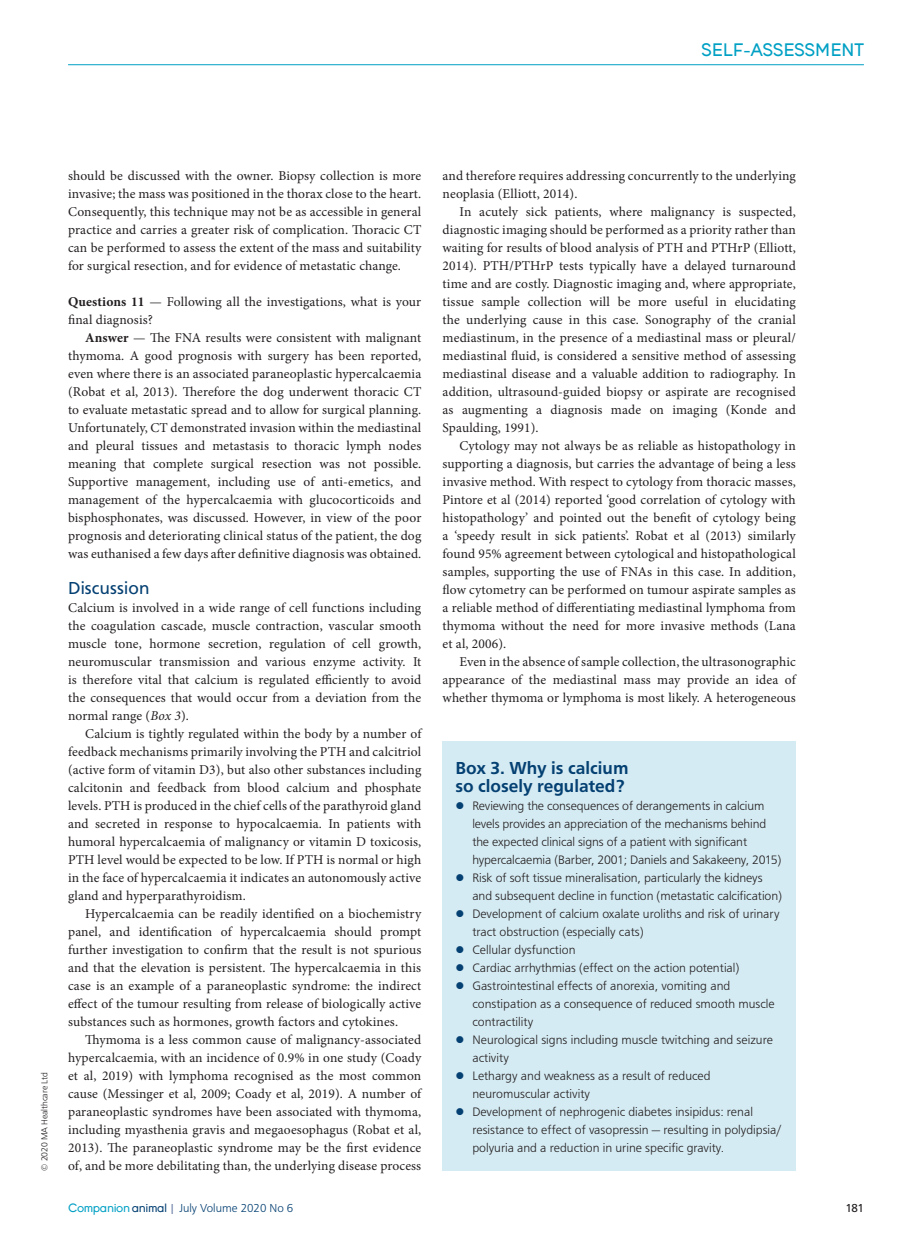
<style>
.page{position:relative;width:915px;height:1242px;background:#fff}
.page>*{position:absolute;margin:0;border:0;box-sizing:border-box;transform-origin:0 0}
.box_head{font:500 18px/18px "Frutus T";color:#044072}
.t1{font:18px "Young";color:#00a0c4}
.head_A{font:18px "Frutus T";letter-spacing:.01em;color:#044072}
.body_text{font:13.5px/18px "Minion Pro";letter-spacing:.005em;color:#231f20;text-align:justify}
.body_no_indent{font:13.5px/18px "Minion Pro";letter-spacing:.01em;color:#231f20}
.t2{font:300 12.75px/18px "Frutus T";color:#231f20}
.t3{font:300 12px "Frutus T";color:#044072}
.t4{font:12px "Frutus T";color:#231f20}
.t5{font:300 9px "Frutus T";letter-spacing:-.01em;color:#231f20}
.s1{font-weight:700}
.s2{font-style:italic}
.s3{color:#044072}
.s4{font-family:"Young";font-weight:400;color:#00a0c4}
.s5{font-family:"Young";font-weight:400}
.s6{font-weight:400;color:#7185aa}
</style>
<div class="page">
<hr style="left:68px;top:64px;width:795px;height:1px;background:#00a0c4">
<div style="left:442px;top:740px;width:353px;height:430px;background:#d5ebf3"></div>
<h1 class="t1" style="left:701px;top:40px;width:164px">Self-assessment</h1>
<p class="t5" style="left:39px;top:1170px;width:100px;rotate:-90deg">© 2020 MA Healthcare Ltd</p>
<p class="body_text" style="left:68px;top:167px;width:354px">should be discussed with the owner. Biopsy collection is more invasive; the mass was positioned in the thorax close to the heart.<br>Consequently, this technique may not be as accessible in general practice and carries a greater risk of complication. Thoracic CT can be performed to assess the extent of the mass and suitability for surgical resection, and for evidence of metastatic change.</p>
<p class="body_no_indent" style="left:68px;top:293px;width:354px"><span class="s1">Questions 11</span> — Following all the investigations, what is your final diagnosis?</p>
<p class="body_text" style="left:68px;top:329px;width:354px;text-indent:17px"><span class="s1">Answer</span> — The FNA results were consistent with malignant thymoma. A good prognosis with surgery has been reported, even where there is an associated paraneoplastic hypercalcaemia (Robat et al, 2013). Therefore the dog underwent thoracic CT to evaluate metastatic spread and to allow for surgical planning.<br>Unfortunately, CT demonstrated invasion within the mediastinal and pleural tissues and metastasis to thoracic lymph nodes meaning that complete surgical resection was not possible.<br>Supportive management, including use of anti-emetics, and management of the hypercalcaemia with glucocorticoids and bisphosphonates, was discussed. However, in view of the poor prognosis and deteriorating clinical status of the patient, the dog was euthanised a few days after definitive diagnosis was obtained.</p>
<p class="head_A" style="left:68px;top:578px;width:83px">Discussion</p>
<p class="body_no_indent" style="left:68px;top:599px;width:354px;text-align:justify">Calcium is involved in a wide range of cell functions including the coagulation cascade, muscle contraction, vascular smooth muscle tone, hormone secretion, regulation of cell growth, neuromuscular transmission and various enzyme activity. It is therefore vital that calcium is regulated efficiently to avoid the consequences that would occur from a deviation from the normal range (<span class="s2">Box 3</span>).</p>
<p class="body_text" style="left:68px;top:725px;width:354px;text-indent:17px">Calcium is tightly regulated within the body by a number of feedback mechanisms primarily involving the PTH and calcitriol (active form of vitamin D3), but also other substances including calcitonin and feedback from blood calcium and phosphate levels. PTH is produced in the chief cells of the parathyroid gland and secreted in response to hypocalcaemia. In patients with humoral hypercalcaemia of malignancy or vitamin D toxicosis, PTH level would be expected to be low. If PTH is normal or high in the face of hypercalcaemia it indicates an autonomously active gland and hyperparathyroidism.</p>
<p class="body_text" style="left:68px;top:905px;width:354px;text-indent:17px">Hypercalcaemia can be readily identified on a biochemistry panel, and identification of hypercalcaemia should prompt further investigation to confirm that the result is not spurious and that the elevation is persistent. The hypercalcaemia in this case is an example of a paraneoplastic syndrome: the indirect effect of the tumour resulting from release of biologically active substances such as hormones, growth factors and cytokines.</p>
<p class="body_text" style="left:68px;top:1031px;width:354px;text-indent:17px">Thymoma is a less common cause of malignancy-associated hypercalcaemia, with an incidence of 0.9% in one study (Coady et al, 2019) with lymphoma recognised as the most common cause (Messinger et al, 2009; Coady et al, 2019). A number of paraneoplastic syndromes have been associated with thymoma, including myasthenia gravis and megaoesophagus (Robat et al, 2013). The paraneoplastic syndrome may be the first evidence of, and be more debilitating than, the underlying disease process</p>
<p class="body_text" style="left:442px;top:167px;width:354px">and therefore requires addressing concurrently to the underlying neoplasia (Elliott, 2014).</p>
<p class="body_text" style="left:442px;top:203px;width:354px;text-indent:17px">In acutely sick patients, where malignancy is suspected, diagnostic imaging should be performed as a priority rather than waiting for results of blood analysis of PTH and PTHrP (Elliott, 2014). PTH/PTHrP tests typically have a delayed turnaround time and are costly. Diagnostic imaging and, where appropriate, tissue sample collection will be more useful in elucidating the underlying cause in this case. Sonography of the cranial mediastinum, in the presence of a mediastinal mass or pleural/ mediastinal fluid, is considered a sensitive method of assessing mediastinal disease and a valuable addition to radiography. In addition, ultrasound-guided biopsy or aspirate are recognised as augmenting a diagnosis made on imaging (Konde and Spaulding, 1991).</p>
<p class="body_text" style="left:442px;top:437px;width:354px;text-indent:17px">Cytology may not always be as reliable as histopathology in supporting a diagnosis, but carries the advantage of being a less invasive method. With respect to cytology from thoracic masses, Pintore et al (2014) reported ‘good correlation of cytology with histopathology’ and pointed out the benefit of cytology being a ‘speedy result in sick patients’. Robat et al (2013) similarly found 95% agreement between cytological and histopathological samples, supporting the use of FNAs in this case. In addition, flow cytometry can be performed on tumour aspirate samples as a reliable method of differentiating mediastinal lymphoma from thymoma without the need for more invasive methods (Lana et al, 2006).</p>
<p class="body_text" style="left:442px;top:653px;width:354px;text-indent:17px">Even in the absence of sample collection, the ultrasonographic appearance of the mediastinal mass may provide an idea of whether thymoma or lymphoma is most likely. A heterogeneous</p>
<p class="box_head" style="left:455px;top:759px;width:174px">Box 3. Why is calcium so closely regulated?</p>
<p class="t2" style="left:472px;top:797px;width:310px">Reviewing the consequences of derangements in calcium levels provides an appreciation of the mechanisms behind the expected clinical signs of a patient with significant hypercalcaemia (Barber, 2001; Daniels and Sakakeeny, 2015)</p>
<p class="t2" style="left:472px;top:869px;width:311px">Risk of soft tissue mineralisation, particularly the kidneys and subsequent decline in function (metastatic calcification)</p>
<p class="t2" style="left:472px;top:905px;width:308px">Development of calcium oxalate uroliths and risk of urinary tract obstruction (especially cats)</p>
<p class="t2" style="left:472px;top:941px;width:104px">Cellular dysfunction</p>
<p class="t2" style="left:472px;top:959px;width:268px">Cardiac arrhythmias (effect on the action potential)</p>
<p class="t2" style="left:472px;top:977px;width:304px">Gastrointestinal effects of anorexia, vomiting and constipation as a consequence of reduced smooth muscle contractility</p>
<p class="t2" style="left:472px;top:1031px;width:302px">Neurological signs including muscle twitching and seizure activity</p>
<p class="t2" style="left:472px;top:1067px;width:240px;text-indent:-17px"><span class="s3">●</span> Lethargy and weakness as a result of reduced neuromuscular activity</p>
<p class="t2" style="left:472px;top:1103px;width:311px;text-indent:-17px"><span class="s3">●</span> Development of nephrogenic diabetes insipidus: renal resistance to effect of vasopressin — resulting in polydipsia/ polyuria and a reduction in urine specific gravity.</p>
<p class="t3" style="left:68px;top:1200px;width:226px"><span class="s4">Companion</span> <span class="s5">animal</span> <span class="s6">|</span> July Volume 2020 No 6</p>
<p class="t4" style="left:845px;top:1200px;width:20px">181</p>
</div>
